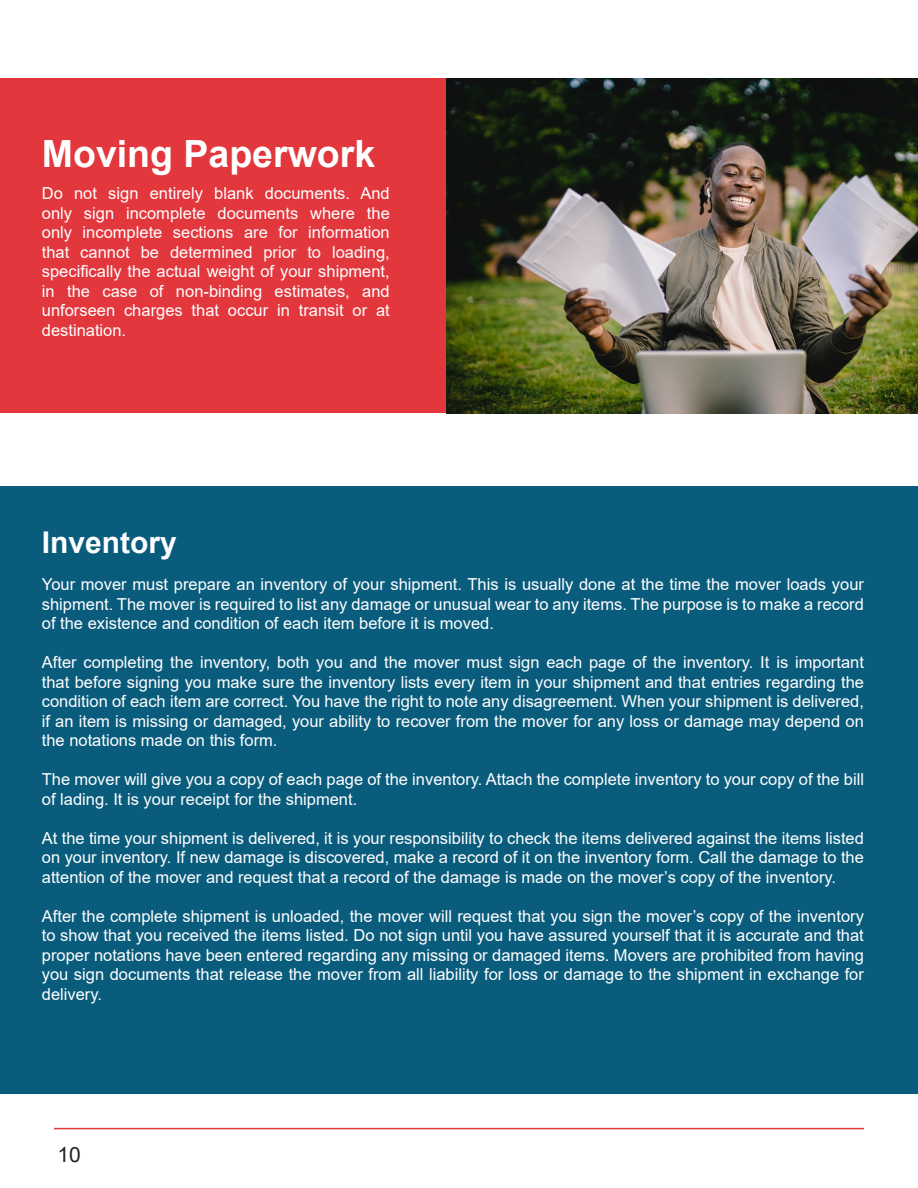
<style>
.page{position:relative;width:918px;height:1188px;background:#fff}
.page>*{position:absolute;margin:0;border:0;box-sizing:border-box;transform-origin:0 0}
.t1{font:700 37.5px "Arial";color:#fff}
.t2{font:700 30px "Arial";color:#fff}
.t3{font:21px "Arial";color:#231f20}
.t4{font:16.5px/19.5px "Arial";color:#fff;text-align:justify}
</style>
<div class="page">
<hr style="left:54px;top:1128px;width:810px;height:1px;background:#e1373d">
<div style="left:0;top:78px;width:447px;height:335px;background:#e1373d"></div>
<img style="left:447px;top:78px;width:471px;height:335px">
<div style="left:0;top:486px;width:918px;height:608px;background:#0a5c7d"></div>
<p class="t1" style="left:42px;top:127px;width:335px">Moving Paperwork</p>
<p class="t4" style="left:42px;top:184px;width:350px">Do not sign entirely blank documents. And only sign incomplete documents where the only incomplete sections are for information that cannot be determined prior to loading, specifically the actual weight of your shipment, in the case of non-binding estimates, and unforseen charges that occur in transit or at destination.</p>
<p class="t2" style="left:42px;top:521px;width:137px">Inventory</p>
<p class="t4" style="left:42px;top:575px;width:824px">Your mover must prepare an inventory of your shipment. This is usually done at the time the mover loads your shipment. The mover is required to list any damage or unusual wear to any items. The purpose is to make a record of the existence and condition of each item before it is moved.</p>
<p class="t4" style="left:42px;top:653px;width:824px">After completing the inventory, both you and the mover must sign each page of the inventory. It is important that before signing you make sure the inventory lists every item in your shipment and that entries regarding the condition of each item are correct. You have the right to note any disagreement. When your shipment is delivered, if an item is missing or damaged, your ability to recover from the mover for any loss or damage may depend on the notations made on this form.</p>
<p class="t4" style="left:42px;top:770px;width:824px">The mover will give you a copy of each page of the inventory. Attach the complete inventory to your copy of the bill of lading. It is your receipt for the shipment.</p>
<p class="t4" style="left:42px;top:828px;width:824px">At the time your shipment is delivered, it is your responsibility to check the items delivered against the items listed on your inventory. If new damage is discovered, make a record of it on the inventory form. Call the damage to the attention of the mover and request that a record of the damage is made on the mover’s copy of the inventory.</p>
<p class="t4" style="left:42px;top:906px;width:824px">After the complete shipment is unloaded, the mover will request that you sign the mover’s copy of the inventory to show that you received the items listed. Do not sign until you have assured yourself that it is accurate and that proper notations have been entered regarding any missing or damaged items. Movers are prohibited from having you sign documents that release the mover from all liability for loss or damage to the shipment in exchange for delivery.</p>
<p class="t3" style="left:57px;top:1140px;width:25px">10</p>
</div>
